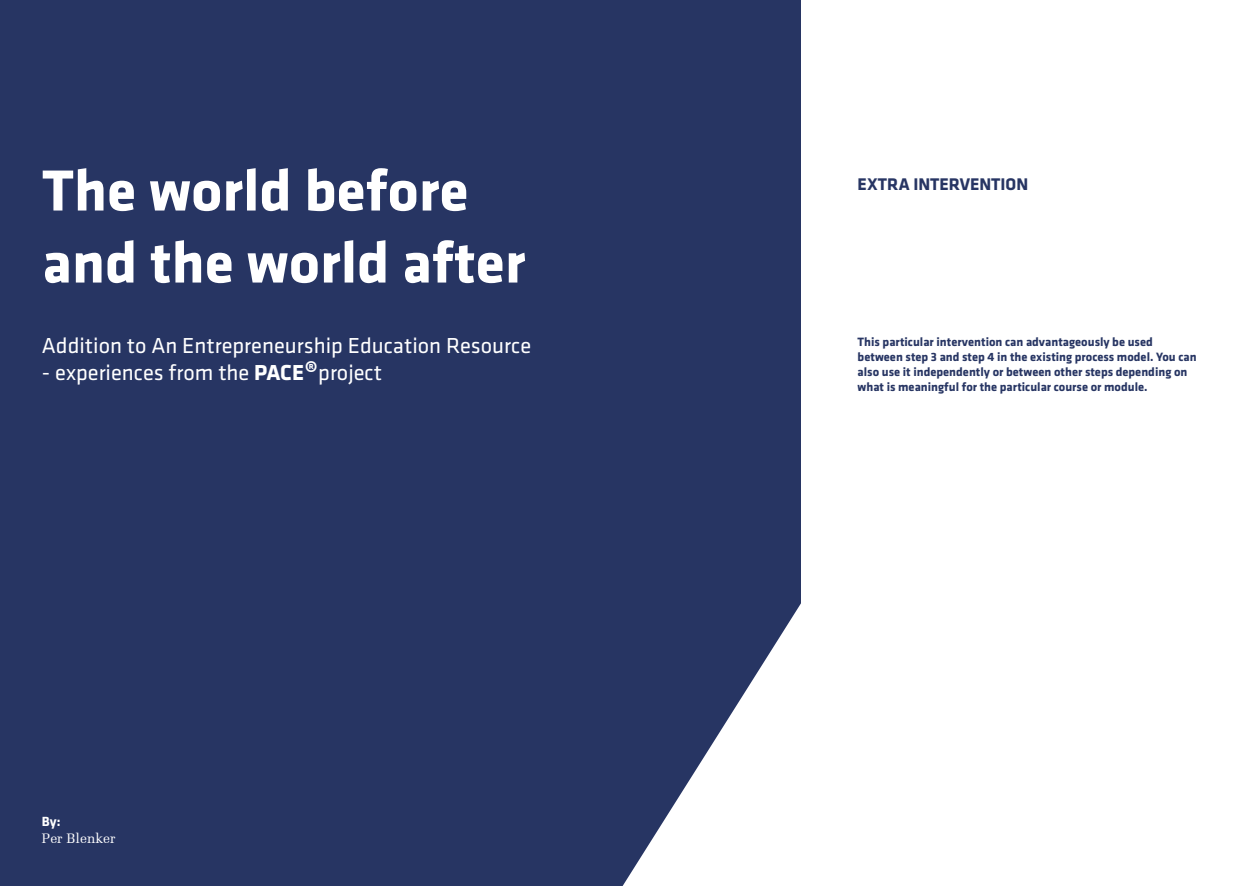
<style>
.page{position:relative;width:1251px;height:886px;background:#fff}
.page>*{position:absolute;margin:0;border:0;box-sizing:border-box;transform-origin:0 0}
.Overskrift_forside{font:700 60px "Klavika";color:#fff}
.t1{font:700 30px "Klavika";color:#fff}
.t2{font:22.5px "Klavika";color:#fff}
.t3{font:700 17.5px "Klavika";color:#273563}
.t4{font:13.75px "Melior";color:#fff}
.t5{font:700 13.75px "Klavika";color:#fff}
.t6{font:700 12.5px/15px "Klavika";color:#273563}
.s1{font-weight:700}
</style>
<div class="page">
<div style="left:0;top:0;width:801px;height:886px;background:#273563"></div>
<svg style="left:623px;top:603px;width:178px;height:283px"></svg>
<p class="Overskrift_forside" style="left:42px;top:147px;width:428px">The world before</p>
<p class="Overskrift_forside" style="left:42px;top:219px;width:485px">and the world after</p>
<p class="t2" style="left:42px;top:331px;width:491px">Addition to An Entrepreneurship Education Resource</p>
<p class="t2" style="left:42px;top:358px;width:341px">- experiences from the <span class="s1">PACE</span> project</p>
<p class="t1" style="left:304px;top:350px;width:15px">®</p>
<p class="t5" style="left:42px;top:812px;width:20px">By:</p>
<p class="t4" style="left:42px;top:830px;width:75px">Per Blenker</p>
<p class="t3" style="left:857px;top:171px;width:172px">EXTRA INTERVENTION</p>
<p class="t6" style="left:857px;top:334px;width:340px">This particular intervention can advantageously be used between step 3 and step 4 in the existing process model. You can also use it independently or between other steps depending on what is meaningful for the particular course or module.</p>
</div>
